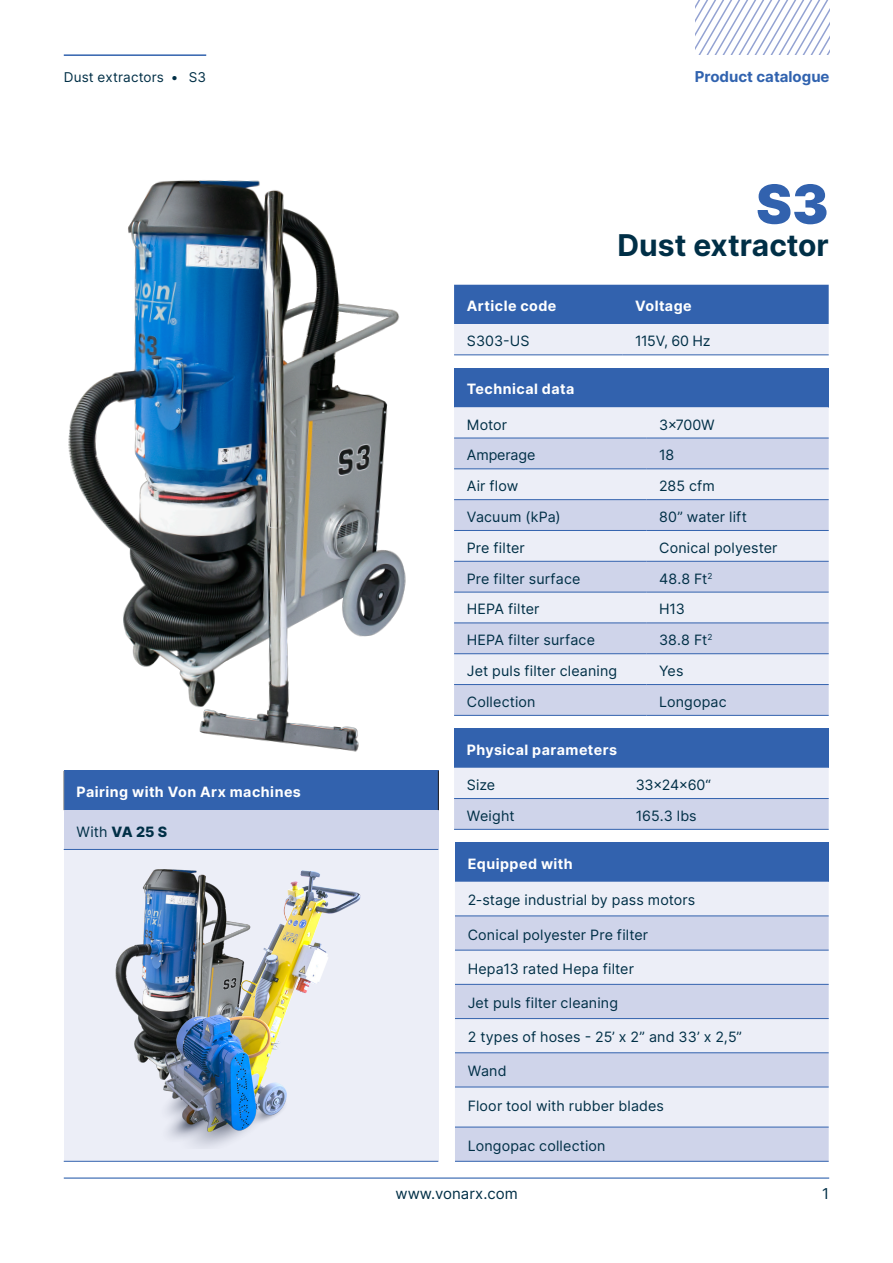
<style>
.page{position:relative;width:893px;height:1263px;background:#fff}
.page>*{position:absolute;margin:0;border:0;box-sizing:border-box;transform-origin:0 0}
.t1{font:900 54px "Inter";color:#3262ae}
.t2{font:700 30px "Inter";color:#002f46}
.t3{font:700 15px "Inter";color:#3163af}
.t4{font:15px "Inter";color:#002f46}
.Body{font:14.25px "Inter";letter-spacing:.01em;color:#002f46}
.Header-table{font:700 14.25px "Inter";letter-spacing:.035em;color:#fff}
.Body-2{font:800 14.25px "Inter";color:#002f46}
.Body-3{font:14.25px "Inter";letter-spacing:-.01em;color:#002f46}
.t5{font:13.5px "Inter";letter-spacing:.015em;color:#002f46}
.s1{font-weight:400}
</style>
<div class="page">
<hr style="left:64px;top:1177px;width:765px;height:1px;background:#3163af">
<hr style="left:64px;top:54px;width:142px;height:2px;background:#3262ae">
<svg style="left:695px;top:0;width:135px;height:54px"></svg>
<img style="left:63px;top:180px;width:375px;height:591px">
<svg style="left:454px;top:285px;width:375px;height:70px;background:#829ecd"></svg>
<hr style="left:454px;top:355px;width:168px;height:1px;background:#3262ae">
<hr style="left:622px;top:355px;width:207px;height:1px;background:#3262ae">
<div style="left:454px;top:728px;width:375px;height:40px;background:#3262ae"></div>
<svg style="left:454px;top:768px;width:375px;height:61px;background:#dde0f0"></svg>
<hr style="left:454px;top:798px;width:169px;height:1px;background:#3262ae">
<hr style="left:454px;top:829px;width:169px;height:1px;background:#3262ae">
<hr style="left:623px;top:798px;width:206px;height:1px;background:#3262ae">
<hr style="left:623px;top:829px;width:206px;height:1px;background:#3262ae">
<div style="left:64px;top:771px;width:374px;height:39px;background:#3262ae"></div>
<div style="left:64px;top:810px;width:374px;height:39px;background:#cfd4ea"></div>
<div style="left:64px;top:849px;width:374px;height:312px;background:#eceef7"></div>
<hr style="left:64px;top:849px;width:374px;height:1px;background:#3262ae">
<hr style="left:63px;top:771px;width:1px;height:39px;background:#989898">
<hr style="left:438px;top:771px;width:1px;height:39px;background:#231f20">
<hr style="left:64px;top:1161px;width:374px;height:1px;background:#3262ae">
<img style="left:115px;top:947px;width:15px;height:60px">
<img style="left:130px;top:869px;width:231px;height:278px">
<div style="left:455px;top:842px;width:374px;height:40px;background:#3262ae"></div>
<div style="left:455px;top:882px;width:374px;height:34px;background:#eceef7"></div>
<svg style="left:455px;top:917px;width:374px;height:244px;background:#dadeef"></svg>
<hr style="left:455px;top:916px;width:374px;height:1px;background:#3262ae">
<hr style="left:455px;top:950px;width:374px;height:1px;background:#3262ae">
<hr style="left:455px;top:984px;width:374px;height:1px;background:#3262ae">
<hr style="left:455px;top:1018px;width:374px;height:1px;background:#3262ae">
<hr style="left:455px;top:1052px;width:374px;height:1px;background:#3262ae">
<hr style="left:455px;top:1087px;width:374px;height:1px;background:#3262ae">
<hr style="left:455px;top:1127px;width:374px;height:1px;background:#3262ae">
<hr style="left:455px;top:1161px;width:374px;height:1px;background:#3262ae">
<div style="left:454px;top:368px;width:375px;height:39px;background:#3262ae"></div>
<div style="left:454px;top:407px;width:375px;height:31px;background:#eceef7"></div>
<svg style="left:454px;top:439px;width:375px;height:276px;background:#dadeef"></svg>
<hr style="left:454px;top:438px;width:192px;height:1px;background:#3262ae">
<hr style="left:646px;top:438px;width:183px;height:1px;background:#3262ae">
<hr style="left:646px;top:499px;width:183px;height:1px;background:#3262ae">
<hr style="left:646px;top:530px;width:183px;height:1px;background:#3262ae">
<hr style="left:646px;top:561px;width:183px;height:1px;background:#3262ae">
<hr style="left:646px;top:592px;width:183px;height:1px;background:#3262ae">
<hr style="left:646px;top:623px;width:183px;height:1px;background:#3262ae">
<hr style="left:646px;top:653px;width:183px;height:1px;background:#3262ae">
<hr style="left:646px;top:684px;width:183px;height:1px;background:#3262ae">
<hr style="left:454px;top:499px;width:192px;height:1px;background:#3262ae">
<hr style="left:454px;top:530px;width:192px;height:1px;background:#3262ae">
<hr style="left:454px;top:561px;width:192px;height:1px;background:#3262ae">
<hr style="left:454px;top:592px;width:192px;height:1px;background:#3262ae">
<hr style="left:454px;top:623px;width:192px;height:1px;background:#3262ae">
<hr style="left:454px;top:653px;width:192px;height:1px;background:#3262ae">
<hr style="left:454px;top:684px;width:192px;height:1px;background:#3262ae">
<hr style="left:454px;top:469px;width:192px;height:1px;background:#3262ae">
<hr style="left:646px;top:469px;width:183px;height:1px;background:#3262ae">
<hr style="left:454px;top:715px;width:192px;height:1px;background:#3262ae">
<hr style="left:646px;top:715px;width:183px;height:1px;background:#3262ae">
<p class="t5" style="left:64px;top:68px;width:144px">Dust extractors • S3</p>
<p class="t3" style="left:695px;top:66px;width:136px">Product catalogue</p>
<h1 class="t1" style="left:756px;top:165px;width:74px">S3</h1>
<h3 class="t2" style="left:617px;top:223px;width:213px">Dust extractor</h3>
<p class="Header-table" style="left:467px;top:296px;width:91px">Article code</p>
<p class="Header-table" style="left:635px;top:296px;width:58px">Voltage</p>
<p class="Body" style="left:467px;top:331px;width:64px">S303-US</p>
<p class="Body" style="left:635px;top:331px;width:77px">115V, 60 Hz</p>
<p class="Header-table" style="left:76px;top:782px;width:226px">Pairing with Von Arx machines</p>
<p class="Body-2" style="left:76px;top:821px;width:92px"><span class="s1">With</span> VA 25 S</p>
<p class="Header-table" style="left:467px;top:379px;width:109px">Technical data</p>
<p class="Body" style="left:467px;top:414px;width:42px">Motor</p>
<p class="Body" style="left:659px;top:414px;width:57px">3x700W</p>
<p class="Body-3" style="left:467px;top:445px;width:70px">Amperage</p>
<p class="Body" style="left:659px;top:445px;width:17px">18</p>
<p class="Body" style="left:467px;top:476px;width:53px">Air flow</p>
<p class="Body" style="left:659px;top:476px;width:57px">285 cfm</p>
<p class="Body" style="left:467px;top:506px;width:95px">Vacuum (kPa)</p>
<p class="Body" style="left:659px;top:506px;width:89px">80” water lift</p>
<p class="Body" style="left:467px;top:537px;width:59px">Pre filter</p>
<p class="Body" style="left:659px;top:537px;width:120px">Conical polyester</p>
<p class="Body" style="left:467px;top:568px;width:115px">Pre filter surface</p>
<p class="Body" style="left:659px;top:568px;width:55px">48.8 Ft<sup>2</sup></p>
<p class="Body" style="left:467px;top:599px;width:74px">HEPA filter</p>
<p class="Body" style="left:659px;top:599px;width:27px">H13</p>
<p class="Body" style="left:467px;top:630px;width:130px">HEPA filter surface</p>
<p class="Body" style="left:659px;top:630px;width:55px">38.8 Ft<sup>2</sup></p>
<p class="Body" style="left:467px;top:660px;width:152px">Jet puls filter cleaning</p>
<p class="Body" style="left:659px;top:660px;width:26px">Yes</p>
<p class="Body" style="left:467px;top:691px;width:70px">Collection</p>
<p class="Body" style="left:659px;top:691px;width:69px">Longopac</p>
<p class="Header-table" style="left:467px;top:739px;width:152px">Physical parameters</p>
<p class="Body" style="left:467px;top:774px;width:30px">Size</p>
<p class="Body" style="left:636px;top:774px;width:77px">33x24x60“</p>
<p class="Body" style="left:467px;top:805px;width:49px">Weight</p>
<p class="Body" style="left:636px;top:805px;width:63px">165.3 lbs</p>
<p class="Header-table" style="left:468px;top:853px;width:106px">Equipped with</p>
<p class="Body" style="left:468px;top:890px;width:229px">2-stage industrial by pass motors</p>
<p class="Body" style="left:468px;top:924px;width:182px">Conical polyester Pre filter</p>
<p class="Body" style="left:468px;top:958px;width:168px">Hepa13 rated Hepa filter</p>
<p class="Body" style="left:468px;top:992px;width:152px">Jet puls filter cleaning</p>
<p class="Body" style="left:468px;top:1026px;width:276px">2 types of hoses - 25’ x 2” and 33’ x 2,5”</p>
<p class="Body" style="left:468px;top:1061px;width:40px">Wand</p>
<p class="Body" style="left:468px;top:1095px;width:198px">Floor tool with rubber blades</p>
<p class="Body" style="left:468px;top:1135px;width:139px">Longopac collection</p>
<p class="t4" style="left:396px;top:1182px;width:124px">www.vonarx.com</p>
<p class="t4" style="left:822px;top:1182px;width:8px">1</p>
</div>
